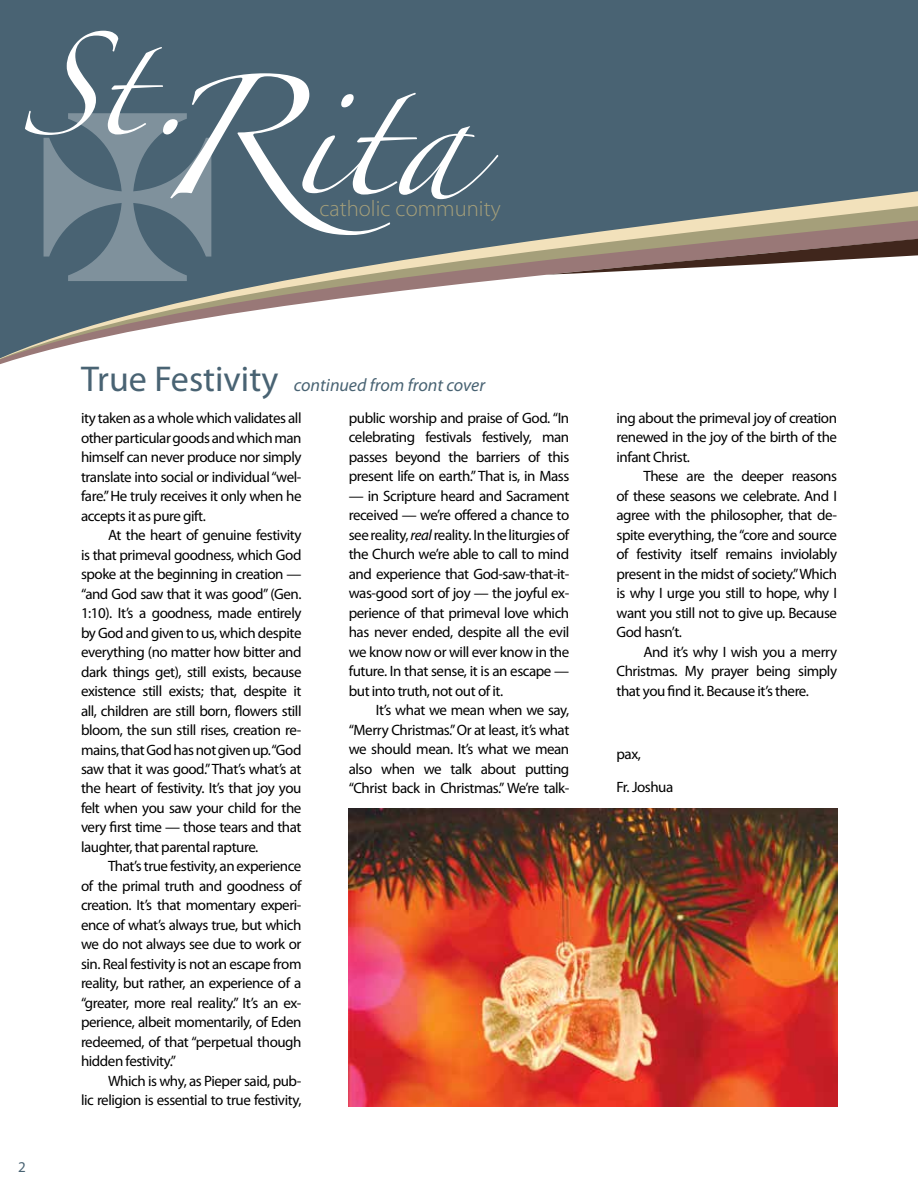
<style>
.page{position:relative;width:918px;height:1188px;background:#fff}
.page>*{position:absolute;margin:0;border:0;box-sizing:border-box;transform-origin:0 0}
.t1{font:108px "Zapfino";color:#fff}
.t2{font:92.85px "Zapfino";color:#fff}
.t3{font:300 22.65px "Myriad Pro";color:#a59f7a}
.t4{font:italic 18px "Myriad Pro";color:#496373}
.t5{font:15px/19.5px "Myriad Pro";letter-spacing:-.03em;color:#000;text-align:justify}
.t6{font:15px "Myriad Pro";color:#496373}
.s1{font-style:normal;font-size:36px}
.s2{font-style:italic}
</style>
<div class="page">
<div style="left:0;top:0;width:918px;height:25px;background:#496373"></div>
<div style="left:0;top:25px;width:918px;height:31px;background:#496373"></div>
<div style="left:0;top:56px;width:918px;height:35px;background:#496373"></div>
<svg style="left:0;top:91px;width:546px;height:273px;fill:#496373"></svg>
<svg style="left:546px;top:91px;width:372px;height:184px;background:#6b777c"></svg>
<img style="left:349px;top:808px;width:488px;height:299px">
<div style="left:43px;top:110px;width:168px;height:171px;background:#496373"></div>
<h2 class="t2" style="left:19px;top:47px;width:177px">St.</h2>
<h1 class="t1" style="left:152px;top:93px;width:319px">Rita</h1>
<h3 class="t3" style="left:319px;top:195px;width:183px">catholic community</h3>
<p class="t6" style="left:18px;top:1158px;width:9px">2</p>
<p class="t4" style="left:81px;top:374px;width:406px"><span class="s1">True Festivity</span> continued from front cover</p>
<p class="t5" style="left:81px;top:408px;width:222px">ity taken as a whole which validates all other particular goods and which man himself can never produce nor simply translate into social or individual “wel&shy;fare.” He truly receives it only when he accepts it as pure gift.</p>
<p class="t5" style="left:81px;top:525px;width:222px;text-indent:27px">At the heart of genuine festivity is that primeval goodness, which God spoke at the beginning in creation — “and God saw that it was good” (Gen.<br>1:10). It’s a goodness, made entirely by God and given to us, which despite everything (no matter how bitter and dark things get), still exists, because existence still exists; that, despite it all, children are still born, flowers still bloom, the sun still rises, creation re&shy;mains, that God has not given up. “God saw that it was good.” That’s what’s at the heart of festivity. It’s that joy you felt when you saw your child for the very first time — those tears and that laughter, that parental rapture.</p>
<p class="t5" style="left:81px;top:856px;width:222px;text-indent:27px">That’s true festivity, an experience of the primal truth and goodness of creation. It’s that momentary experi&shy;ence of what’s always true, but which we do not always see due to work or sin. Real festivity is not an escape from reality, but rather, an experience of a “greater, more real reality.” It’s an ex&shy;perience, albeit momentarily, of Eden redeemed, of that “perpetual though hidden festivity.”</p>
<p class="t5" style="left:81px;top:1071px;width:222px;text-align:right">Which is why, as Pieper said, pub-<br>lic religion is essential to true festivity,</p>
<p class="t5" style="left:349px;top:408px;width:222px">public worship and praise of God. “In celebrating festivals festively, man passes beyond the barriers of this present life on earth.” That is, in Mass</p>
<p class="t5" style="left:349px;top:486px;width:222px">— in Scripture heard and Sacrament received — we’re offered a chance to see reality, <span class="s2">real</span> reality. In the liturgies of the Church we’re able to call to mind and experience that God-saw-that-it&shy;was-good sort of joy — the joyful ex&shy;perience of that primeval love which has never ended, despite all the evil we know now or will ever know in the future. In that sense, it is an escape — but into truth, not out of it.</p>
<p class="t5" style="left:349px;top:700px;width:222px;text-indent:27px">It’s what we mean when we say, “Merry Christmas.” Or at least, it’s what we should mean. It’s what we mean also when we talk about putting “Christ back in Christmas.” We’re talk-</p>
<p class="t5" style="left:617px;top:408px;width:222px">ing about the primeval joy of creation renewed in the joy of the birth of the infant Christ.</p>
<p class="t5" style="left:617px;top:466px;width:222px;text-indent:27px">These are the deeper reasons of these seasons we celebrate. And I agree with the philosopher, that de&shy;spite everything, the “core and source of festivity itself remains inviolably present in the midst of society.” Which is why I urge you still to hope, why I want you still not to give up. Because God hasn’t.</p>
<p class="t5" style="left:617px;top:642px;width:222px;text-indent:27px">And it’s why I wish you a merry Christmas. My prayer being simply that you find it. Because it’s there.</p>
<p class="t5" style="left:617px;top:744px;width:26px">pax,</p>
<p class="t5" style="left:617px;top:777px;width:58px">Fr. Joshua</p>
</div>
